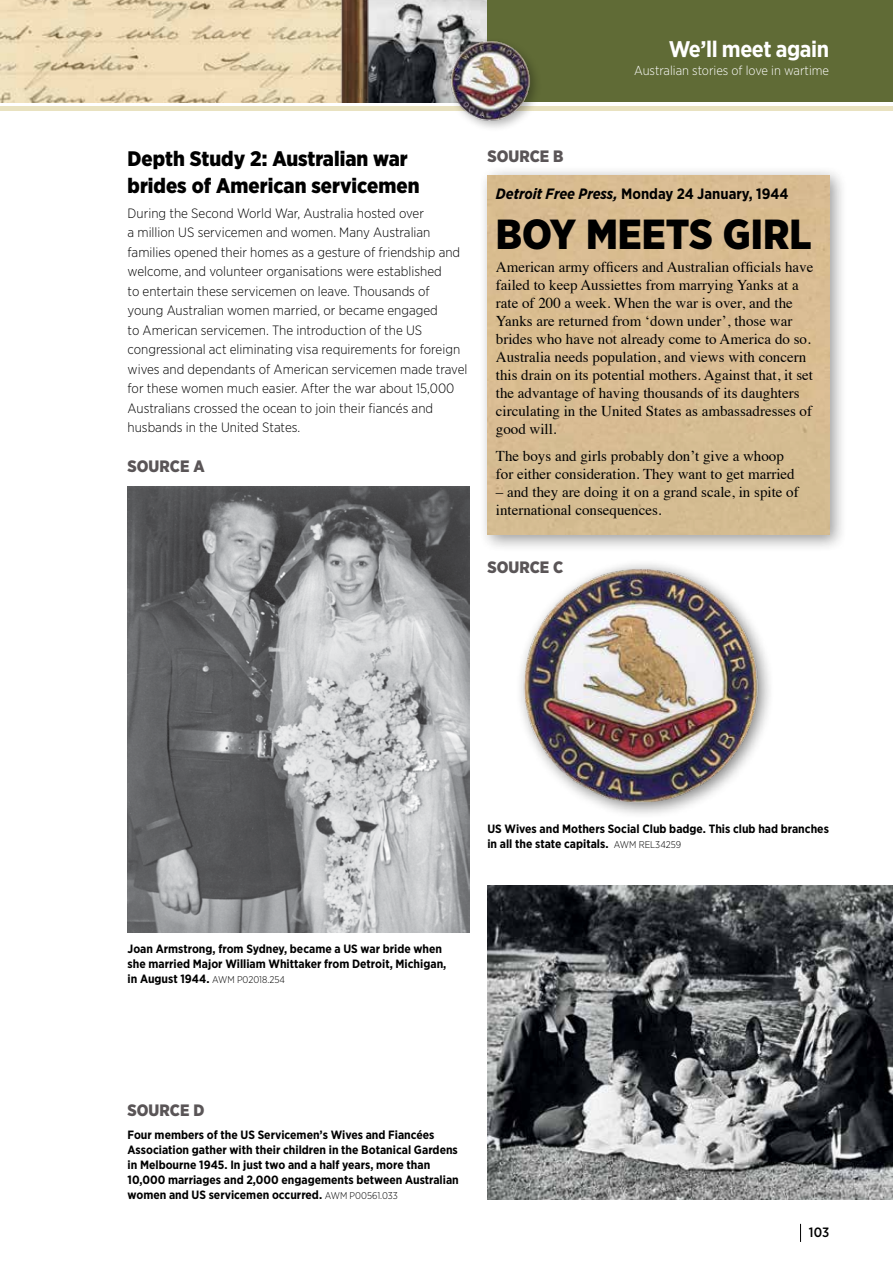
<style>
.page{position:relative;width:893px;height:1263px;background:#fff}
.page>*{position:absolute;margin:0;border:0;box-sizing:border-box;transform-origin:0 0}
.t1{font:900 42px "Gotham Narrow";color:#000}
.t2{font:700 22.65px "Gotham Narrow";letter-spacing:-.02em;color:#fff}
.t3{font:900 21px/27px "Gotham Narrow";color:#000}
.t4{font:900 16.5px "Gotham Narrow";color:#5a5557}
.t5{font:15px/18px "Times";color:#000}
.t6{font:700 15px "Gotham Narrow";color:#000}
.t7{font:300 13.5px/19.5px "Gotham Narrow";color:#000}
.t8{font:500 13.5px "Gotham Narrow";color:#000}
.t9{font:300 13.05px "Gotham Narrow";color:#fff}
.t10{font:700 12px/15px "Gotham Narrow";color:#000}
.s1{font-style:italic}
.s2{font-weight:300;font-size:9.75px}
</style>
<div class="page">
<img style="left:0;top:0;width:337px;height:102px">
<img style="left:371px;top:0;width:116px;height:102px">
<div style="left:0;top:106px;width:893px;height:5px;background:#e9e2c0"></div>
<div style="left:487px;top:0;width:406px;height:102px;background:#606b36"></div>
<img style="left:337px;top:0;width:34px;height:102px">
<div style="left:446px;top:37px;width:96px;height:96px;background:#000;opacity:.3"></div>
<img style="left:442px;top:35px;width:95px;height:94px">
<svg style="left:800px;top:1224px;width:1px;height:18px"></svg>
<img style="left:520px;top:564px;width:250px;height:250px">
<img style="left:487px;top:886px;width:406px;height:313px">
<img style="left:128px;top:486px;width:341px;height:447px">
<div style="left:477px;top:165px;width:371px;height:388px;background:#000;opacity:.5"></div>
<div style="left:487px;top:175px;width:342px;height:359px;background:#d8bc92"></div>
<h2 class="t2" style="left:669px;top:35px;width:162px">We’ll meet again</h2>
<p class="t9" style="left:634px;top:62px;width:197px">Australian stories of love in wartime</p>
<h3 class="t3" style="left:128px;top:145px;width:293px">Depth Study 2: Australian war brides of American servicemen</h3>
<p class="t7" style="left:128px;top:203px;width:341px">During the Second World War, Australia hosted over<br>a million US servicemen and women. Many Australian families opened their homes as a gesture of friendship and welcome, and volunteer organisations were established<br>to entertain these servicemen on leave. Thousands of young Australian women married, or became engaged<br>to American servicemen. The introduction of the US congressional act eliminating visa requirements for foreign wives and dependants of American servicemen made travel for these women much easier. After the war about 15,000<br>Australians crossed the ocean to join their fiancés and husbands in the United States.</p>
<p class="t4" style="left:128px;top:457px;width:79px">Source A</p>
<p class="t4" style="left:487px;top:146px;width:78px">Source B</p>
<p class="t6" style="left:496px;top:184px;width:294px"><span class="s1">Detroit Free Press,</span> Monday 24 January, 1944</p>
<h1 class="t1" style="left:496px;top:208px;width:317px">Boy meets girl</h1>
<p class="t5" style="left:496px;top:257px;width:319px">American army officers and Australian officials have failed to keep Aussiettes from marrying Yanks at a rate of 200 a week. When the war is over, and the Yanks are returned from ‘down under’, those war brides who have not already come to America do so.<br>Australia needs population, and views with concern this drain on its potential mothers. Against that, it set the advantage of having thousands of its daughters circulating in the United States as ambassadresses of good will.</p>
<p class="t5" style="left:496px;top:445px;width:300px">The boys and girls probably don’t give a whoop for either consideration. They want to get married</p>
<p class="t5" style="left:496px;top:481px;width:304px">– and they are doing it on a grand scale, in spite of international consequences.</p>
<p class="t4" style="left:487px;top:558px;width:77px">Source C</p>
<p class="t10" style="left:128px;top:941px;width:320px">Joan Armstrong, from Sydney, became a US war bride when she married Major William Whittaker from Detroit, Michigan, in August 1944. <span class="s2">AWM P02018.254</span></p>
<p class="t10" style="left:487px;top:821px;width:343px">US Wives and Mothers Social Club badge. This club had branches in all the state capitals. <span class="s2">AWM REL34259</span></p>
<p class="t4" style="left:128px;top:1100px;width:78px">Source D</p>
<p class="t10" style="left:128px;top:1127px;width:333px">Four members of the US Servicemen’s Wives and Fiancées Association gather with their children in the Botanical Gardens in Melbourne 1945. In just two and a half years, more than 10,000 marriages and 2,000 engagements between Australian women and US servicemen occurred. <span class="s2">AWM P00561.033</span></p>
<p class="t8" style="left:809px;top:1223px;width:22px">103</p>
</div>
